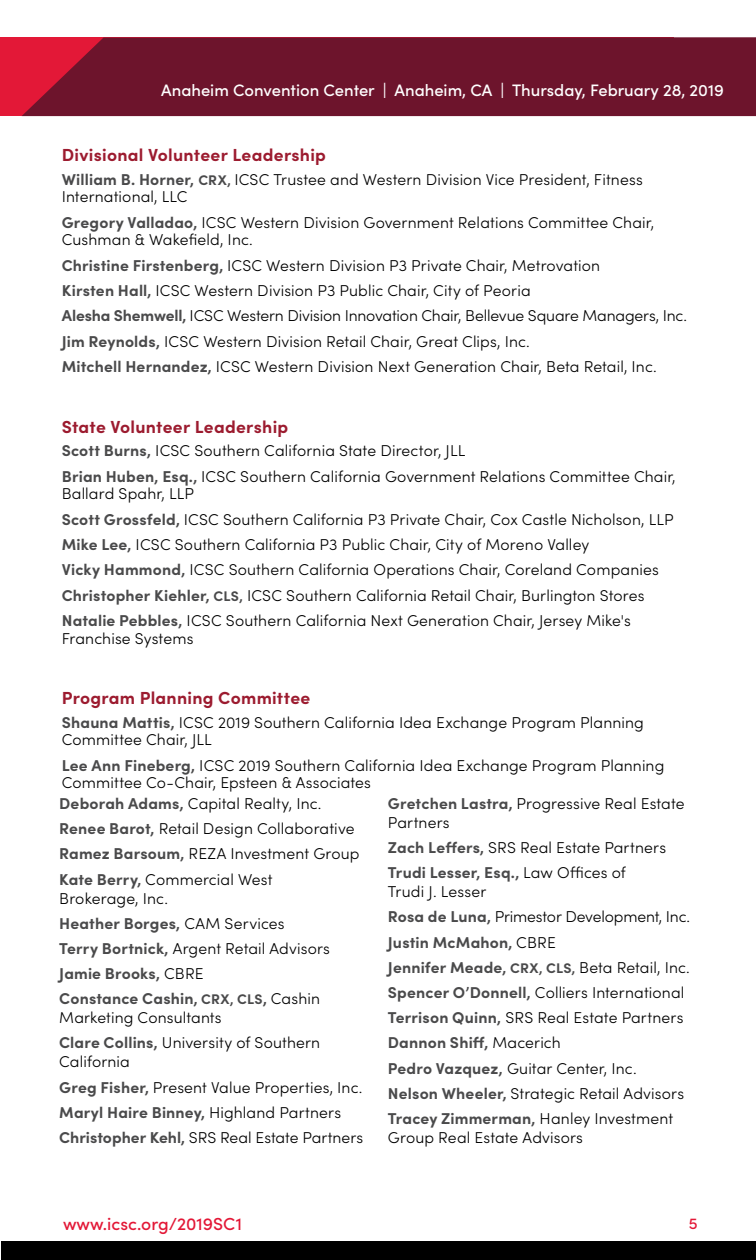
<style>
.page{position:relative;width:756px;height:1260px;background:#fff}
.page>*{position:absolute;margin:0;border:0;box-sizing:border-box;transform-origin:0 0}
.t1{font:700 17.5px "Sofia Pro";letter-spacing:.015em;color:#9c1b2f}
.t2{font:500 17.5px "Sofia Pro";color:#e31837}
.t3{font:500 16.62px "Sofia Pro";color:#fff}
.t4{font:300 15.75px/25.2px "Sofia Pro";letter-spacing:.01em;color:#000}
.t5{font:700 15.75px/25.2px "Sofia Pro";letter-spacing:.01em;color:#4a4a4b}
.t6{font:500 15.75px "Sofia Pro";color:#e31837}
.s1{font-weight:700;color:#4a4a4b}
.s2{font-weight:700;font-size:14px;color:#4a4a4b}
.s3{font-weight:300;color:#000}
.s4{font-size:14px}
</style>
<div class="page">
<div style="left:1px;top:1241px;width:755px;height:19px;background:#000"></div>
<div style="left:0;top:37px;width:674px;height:79px;background:#e31837"></div>
<div style="left:22px;top:37px;width:734px;height:79px;background:#6d142c"></div>
<p class="t3" style="left:161px;top:78px;width:564px">Anaheim Convention Center | Anaheim, CA | Thursday, February 28, 2019</p>
<p class="t1" style="left:62px;top:142px;width:266px">Divisional Volunteer Leadership</p>
<p class="t4" style="left:62px;top:170px;width:583px;line-height:17.5px"><span class="s1">William B. Horner,</span> <span class="s2">CRX,</span> ICSC Trustee and Western Division Vice President, Fitness<br>International, LLC</p>
<p class="t4" style="left:62px;top:213px;width:594px;line-height:17.5px"><span class="s1">Gregory Valladao,</span> ICSC Western Division Government Relations Committee Chair,<br>Cushman &amp; Wakefield, Inc.</p>
<p class="t4" style="left:62px;top:252px;width:627px"><span class="s1">Christine Firstenberg,</span> ICSC Western Division P3 Private Chair, Metrovation<br><span class="s1">Kirsten Hall,</span> ICSC Western Division P3 Public Chair, City of Peoria<br><span class="s1">Alesha Shemwell,</span> ICSC Western Division Innovation Chair, Bellevue Square Managers, Inc.<br><span class="s1">Jim Reynolds,</span> ICSC Western Division Retail Chair, Great Clips, Inc.<br><span class="s1">Mitchell Hernandez,</span> ICSC Western Division Next Generation Chair, Beta Retail, Inc.</p>
<p class="t1" style="left:62px;top:413px;width:228px">State Volunteer Leadership</p>
<p class="t4" style="left:62px;top:437px;width:616px"><span class="s1">Scott Burns,</span> ICSC Southern California State Director, JLL<br><span class="s1">Brian Huben, Esq.,</span> ICSC Southern California Government Relations Committee Chair,</p>
<p class="t4" style="left:62px;top:480px;width:613px">Ballard Spahr, LLP<br><span class="s1">Scott Grossfeld,</span> ICSC Southern California P3 Private Chair, Cox Castle Nicholson, LLP <span class="s1">Mike Lee,</span> ICSC Southern California P3 Public Chair, City of Moreno Valley<br><span class="s1">Vicky Hammond,</span> ICSC Southern California Operations Chair, Coreland Companies <span class="s1">Christopher Kiehler,</span> <span class="s2">CLS,</span> ICSC Southern California Retail Chair, Burlington Stores <span class="s1">Natalie Pebbles,</span> ICSC Southern California Next Generation Chair, Jersey Mike's</p>
<p class="t4" style="left:62px;top:625px;width:133px">Franchise Systems</p>
<p class="t1" style="left:62px;top:684px;width:250px">Program Planning Committee</p>
<p class="t4" style="left:62px;top:713px;width:584px;line-height:17.5px"><span class="s1">Shauna Mattis,</span> ICSC 2019 Southern California Idea Exchange Program Planning<br>Committee Chair, JLL</p>
<p class="t4" style="left:62px;top:755px;width:604px;line-height:17.5px"><span class="s1">Lee Ann Fineberg,</span> ICSC 2019 Southern California Idea Exchange Program Planning<br>Committee Co-Chair, Epsteen &amp; Associates</p>
<p class="t4" style="left:59px;top:790px;width:302px"><span class="s1">Deborah Adams,</span> Capital Realty, Inc.<br><span class="s1">Renee Barot,</span> Retail Design Collaborative <span class="s1">Ramez Barsoum,</span> REZA Investment Group <span class="s1">Kate Berry,</span> Commercial West</p>
<p class="t5" style="left:59px;top:884px;width:272px"><span class="s3">Brokerage, Inc.<br></span>Heather Borges, <span class="s3">CAM Services<br></span>Terry Bortnick, <span class="s3">Argent Retail Advisors<br></span>Jamie Brooks, <span class="s3">CBRE<br></span>Constance Cashin, <span class="s4">CRX, CLS</span>, <span class="s3">Cashin</span></p>
<p class="t4" style="left:59px;top:1004px;width:263px">Marketing Consultants<br><span class="s1">Clare Collins,</span> University of Southern</p>
<p class="t4" style="left:59px;top:1048px;width:305px">California<br><span class="s1">Greg Fisher,</span> Present Value Properties, Inc.<br><span class="s1">Maryl Haire Binney,</span> Highland Partners <span class="s1">Christopher Kehl,</span> SRS Real Estate Partners</p>
<p class="t4" style="left:388px;top:793px;width:298px;line-height:18.9px"><span class="s1">Gretchen Lastra,</span> Progressive Real Estate<br>Partners</p>
<p class="t4" style="left:388px;top:834px;width:280px"><span class="s1">Zach Leffers,</span> SRS Real Estate Partners<br><span class="s1">Trudi Lesser, Esq.,</span> Law Offices of</p>
<p class="t4" style="left:388px;top:878px;width:304px">Trudi J. Lesser<br><span class="s1">Rosa de Luna,</span> Primestor Development, Inc.<br><span class="s1">Justin McMahon,</span> CBRE<br><span class="s1">Jennifer Meade,</span> <span class="s2">CRX, CLS,</span> Beta Retail, Inc.<br><span class="s1">Spencer O’Donnell,</span> Colliers International <span class="s1">Terrison Quinn,</span> SRS Real Estate Partners <span class="s1">Dannon Shiff,</span> Macerich<br><span class="s1">Pedro Vazquez,</span> Guitar Center, Inc.<br><span class="s1">Nelson Wheeler,</span> Strategic Retail Advisors <span class="s1">Tracey Zimmerman,</span> Hanley Investment</p>
<p class="t4" style="left:388px;top:1124px;width:197px">Group Real Estate Advisors</p>
<p class="t2" style="left:63px;top:1211px;width:181px">www.icsc.org/2019SC1</p>
<p class="t6" style="left:689px;top:1211px;width:10px">5</p>
</div>
